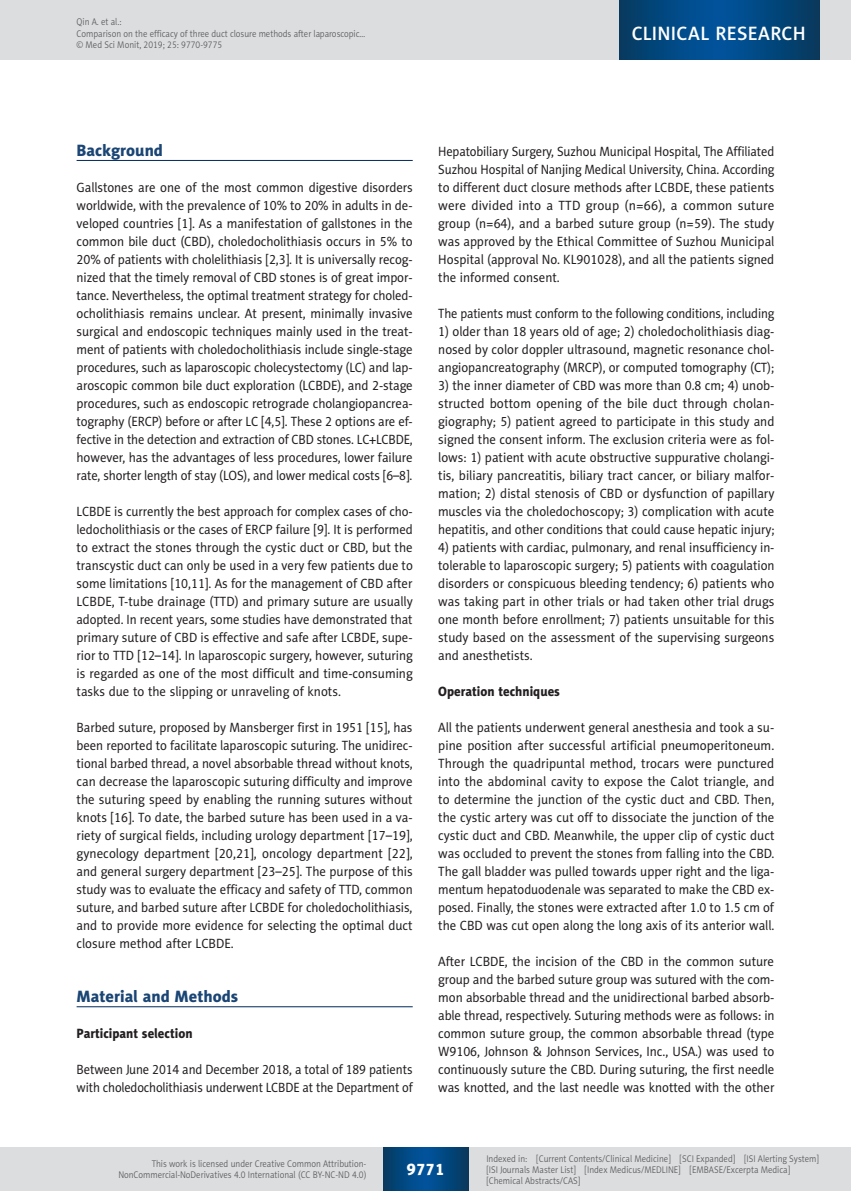
<style>
.page{position:relative;width:851px;height:1191px;background:#fff}
.page>*{position:absolute;margin:0;border:0;box-sizing:border-box;transform-origin:0 0}
.t1{font:19.5px "Naomi Sans EFN Medium";letter-spacing:.015em;color:#fff}
.MSM_Headline_1{font:16.5px "Naomi Sans EFN Heavy";color:#1a4574}
.t2{font:16.5px "Naomi Sans EFN Heavy";color:#fff}
.MSM_Body{font:13.5px/18px "Naomi Sans EFN";letter-spacing:-.005em;color:#231f20;text-align:justify;scale:.95 1}
.MSM_Body-2{font:13.5px/18px "Naomi Sans EFN";letter-spacing:-.005em;color:#231f20;text-align:justify;scale:.94 1}
.MSM_Body-3{font:13.5px/18px "Naomi Sans EFN";letter-spacing:-.005em;color:#231f20;scale:.93 1}
.MSM_Body-4{font:13.5px "Naomi Sans EFN";letter-spacing:-.005em;color:#231f20;scale:.92 1}
.MSM_Headline_2{font:13.5px "Naomi Sans EFN Heavy";color:#231f20;scale:.95 1}
.MSM_pagina_zywa{font:9.75px/11.2px "Naomi Sans EFN Light";color:#57585a;scale:.9 1}
.MSM_pagina_sygnatura{font:9.75px "Naomi Sans EFN Light";color:#57585a;scale:.9 1}
</style>
<div class="page">
<hr style="left:77px;top:160px;width:335px;height:1px;background:#00295c">
<hr style="left:77px;top:1006px;width:335px;height:1px;background:#00295c">
<div style="left:0;top:1148px;width:850px;height:43px;background:#dcdddf"></div>
<svg style="left:383px;top:1147px;width:85px;height:43px"></svg>
<div style="left:0;top:0;width:850px;height:60px;background:#dcdddf"></div>
<svg style="left:619px;top:0;width:200px;height:60px"></svg>
<p class="MSM_pagina_zywa" style="left:77px;top:16px;width:322px">Qin A. et al.:<br>Comparison on the efficacy of three duct closure methods after laparoscopic…</p>
<p class="MSM_pagina_sygnatura" style="left:77px;top:39px;width:163px">© Med Sci Monit, 2019; 25: 9770-9775</p>
<h1 class="t1" style="left:631px;top:22px;width:175px">CLINICAL RESEARCH</h1>
<p class="MSM_Headline_1" style="left:77px;top:140px;width:88px">Background</p>
<p class="MSM_Body" style="left:77px;top:178px;width:355px">Gallstones are one of the most common digestive disorders worldwide, with the prevalence of 10% to 20% in adults in de&shy;veloped countries [1]. As a manifestation of gallstones in the common bile duct (CBD), choledocholithiasis occurs in 5% to 20% of patients with cholelithiasis [2,3]. It is universally recog&shy;nized that the timely removal of CBD stones is of great impor&shy;tance. Nevertheless, the optimal treatment strategy for choled&shy;ocholithiasis remains unclear. At present, minimally invasive surgical and endoscopic techniques mainly used in the treat&shy;ment of patients with choledocholithiasis include single-stage procedures, such as laparoscopic cholecystectomy (LC) and lap&shy;aroscopic common bile duct exploration (LCBDE), and 2-stage procedures, such as endoscopic retrograde cholangiopancrea&shy;tography (ERCP) before or after LC [4,5]. These 2 options are ef&shy;fective in the detection and extraction of CBD stones. LC+LCBDE, however, has the advantages of less procedures, lower failure rate, shorter length of stay (LOS), and lower medical costs [6–8].</p>
<p class="MSM_Body-2" style="left:77px;top:502px;width:359px">LCBDE is currently the best approach for complex cases of cho&shy;ledocholithiasis or the cases of ERCP failure [9]. It is performed to extract the stones through the cystic duct or CBD, but the transcystic duct can only be used in a very few patients due to some limitations [10,11]. As for the management of CBD after LCBDE, T-tube drainage (TTD) and primary suture are usually adopted. In recent years, some studies have demonstrated that primary suture of CBD is effective and safe after LCBDE, supe&shy;rior to TTD [12–14]. In laparoscopic surgery, however, suturing is regarded as one of the most difficult and time-consuming tasks due to the slipping or unraveling of knots.</p>
<p class="MSM_Body-2" style="left:77px;top:718px;width:359px">Barbed suture, proposed by Mansberger first in 1951 [15], has been reported to facilitate laparoscopic suturing. The unidirec&shy;tional barbed thread, a novel absorbable thread without knots, can decrease the laparoscopic suturing difficulty and improve the suturing speed by enabling the running sutures without knots [16]. To date, the barbed suture has been used in a va&shy;riety of surgical fields, including urology department [17–19], gynecology department [20,21], oncology department [22], and general surgery department [23–25]. The purpose of this study was to evaluate the efficacy and safety of TTD, common suture, and barbed suture after LCBDE for choledocholithiasis, and to provide more evidence for selecting the optimal duct closure method after LCBDE.</p>
<p class="MSM_Headline_1" style="left:77px;top:986px;width:163px">Material and Methods</p>
<p class="MSM_Headline_2" style="left:77px;top:1025px;width:123px">Participant selection</p>
<p class="MSM_Body-3" style="left:77px;top:1060px;width:363px">Between June 2014 and December 2018, a total of 189 patients with choledocholithiasis underwent LCBDE at the Department of</p>
<p class="MSM_Body-3" style="left:438px;top:142px;width:363px;text-align:justify">Hepatobiliary Surgery, Suzhou Municipal Hospital, The Affiliated Suzhou Hospital of Nanjing Medical University, China. According to different duct closure methods after LCBDE, these patients were divided into a TTD group (n=66), a common suture group (n=64), and a barbed suture group (n=59). The study was approved by the Ethical Committee of Suzhou Municipal Hospital (approval No. KL901028), and all the patients signed the informed consent.</p>
<p class="MSM_Body-4" style="left:438px;top:305px;width:366px">The patients must conform to the following conditions, including</p>
<p class="MSM_Body" style="left:438px;top:322px;width:355px">1) older than 18 years old of age; 2) choledocholithiasis diag&shy;nosed by color doppler ultrasound, magnetic resonance chol&shy;angiopancreatography (MRCP), or computed tomography (CT);</p>
<p class="MSM_Body" style="left:438px;top:376px;width:355px">3) the inner diameter of CBD was more than 0.8 cm; 4) unob&shy;structed bottom opening of the bile duct through cholan&shy;giography; 5) patient agreed to participate in this study and signed the consent inform. The exclusion criteria were as fol&shy;lows: 1) patient with acute obstructive suppurative cholangi&shy;tis, biliary pancreatitis, biliary tract cancer, or biliary malfor&shy;mation; 2) distal stenosis of CBD or dysfunction of papillary muscles via the choledochoscopy; 3) complication with acute hepatitis, and other conditions that could cause hepatic injury;</p>
<p class="MSM_Body-2" style="left:438px;top:538px;width:359px">4) patients with cardiac, pulmonary, and renal insufficiency in&shy;tolerable to laparoscopic surgery; 5) patients with coagulation disorders or conspicuous bleeding tendency; 6) patients who was taking part in other trials or had taken other trial drugs one month before enrollment; 7) patients unsuitable for this study based on the assessment of the supervising surgeons and anesthetists.</p>
<p class="MSM_Headline_2" style="left:438px;top:683px;width:130px">Operation techniques</p>
<p class="MSM_Body" style="left:438px;top:718px;width:355px">All the patients underwent general anesthesia and took a su&shy;pine position after successful artificial pneumoperitoneum.<br>Through the quadripuntal method, trocars were punctured into the abdominal cavity to expose the Calot triangle, and to determine the junction of the cystic duct and CBD. Then, the cystic artery was cut off to dissociate the junction of the cystic duct and CBD. Meanwhile, the upper clip of cystic duct was occluded to prevent the stones from falling into the CBD.<br>The gall bladder was pulled towards upper right and the liga&shy;mentum hepatoduodenale was separated to make the CBD ex&shy;posed. Finally, the stones were extracted after 1.0 to 1.5 cm of the CBD was cut open along the long axis of its anterior wall.</p>
<p class="MSM_Body" style="left:438px;top:952px;width:355px">After LCBDE, the incision of the CBD in the common suture group and the barbed suture group was sutured with the com&shy;mon absorbable thread and the unidirectional barbed absorb&shy;able thread, respectively. Suturing methods were as follows: in common suture group, the common absorbable thread (type W9106, Johnson &amp; Johnson Services, Inc., USA.) was used to continuously suture the CBD. During suturing, the first needle was knotted, and the last needle was knotted with the other</p>
<p class="MSM_pagina_zywa" style="left:118px;top:1158px;width:277px;text-align:right">This work is licensed under Creative Common Attribution-<br>NonCommercial-NoDerivatives 4.0 International (CC BY-NC-ND 4.0)</p>
<p class="t2" style="left:406px;top:1159px;width:40px">9771</p>
<p class="MSM_pagina_zywa" style="left:486px;top:1152px;width:371px">Indexed in: [Current Contents/Clinical Medicine] [SCI Expanded] [ISI Alerting System] [ISI Journals Master List] [Index Medicus/MEDLINE] [EMBASE/Excerpta Medica] [Chemical Abstracts/CAS]</p>
</div>
